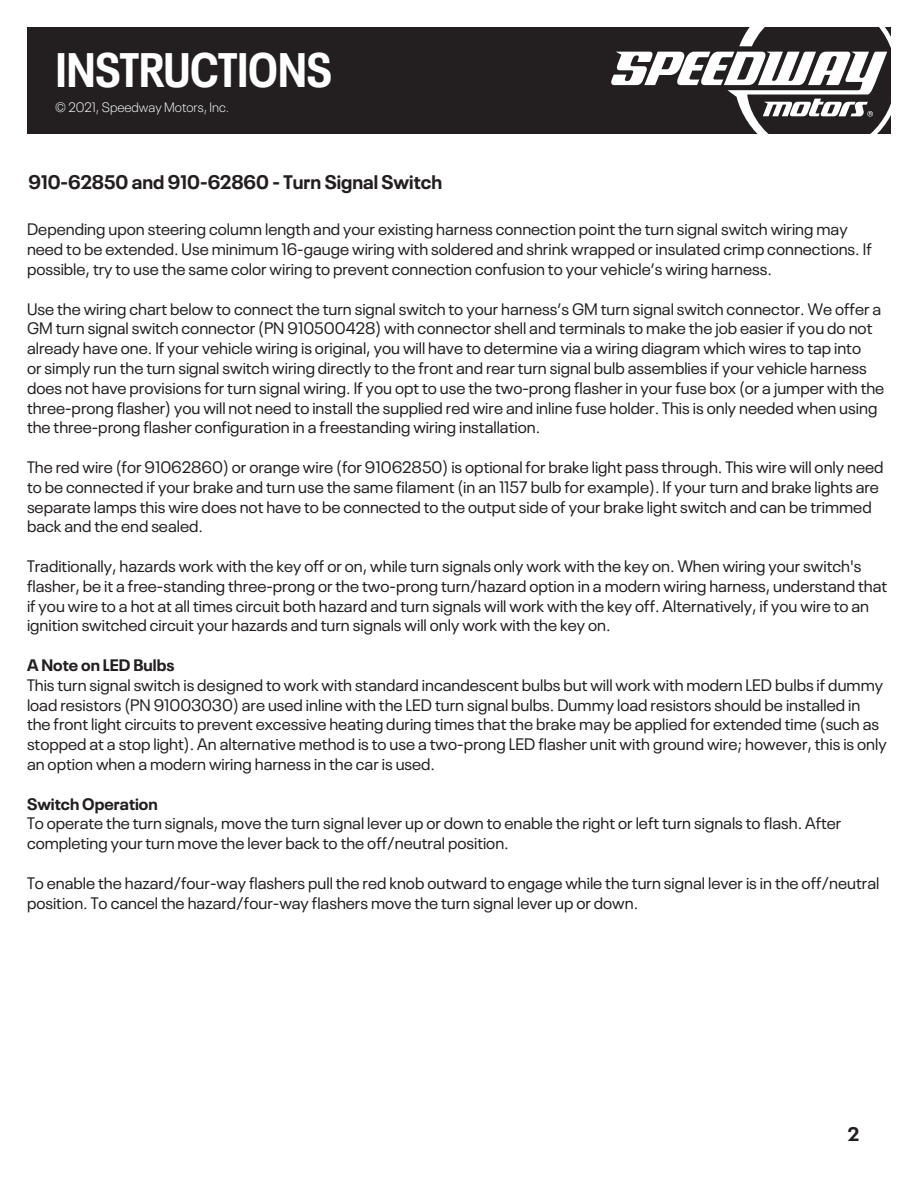
<style>
.page{position:relative;width:918px;height:1188px;background:#fff}
.page>*{position:absolute;margin:0;border:0;box-sizing:border-box;transform-origin:0 0}
.t1{font:700 condensed 48px "Neue Plak";color:#fff}
._255_BODY_TEXT{font:700 19.5px "Neue Plak";color:#231f20}
.List_Paragraph{font:16.5px/19.8px "Neue Plak";color:#231f20}
.List_Paragraph-2{font:700 16.5px "Neue Plak";color:#231f20}
.t2{font:300 13.5px "Neue Plak";color:#fff}
</style>
<div class="page">
<div style="left:27px;top:27px;width:864px;height:107px;background:#231f20"></div>
<svg style="left:611px;top:27px;width:280px;height:107px"></svg>
<h1 class="t1" style="left:56px;top:34px;width:277px">INSTRUCTIONS</h1>
<p class="t2" style="left:55px;top:97px;width:176px">© 2021, Speedway Motors, Inc.</p>
<p class="_255_BODY_TEXT" style="left:29px;top:166px;width:415px">910-62850 and 910-62860 - Turn Signal Switch</p>
<p class="List_Paragraph" style="left:27px;top:218px;width:846px">Depending upon steering column length and your existing harness connection point the turn signal switch wiring may need to be extended. Use minimum 16-gauge wiring with soldered and shrink wrapped or insulated crimp connections. If possible, try to use the same color wiring to prevent connection confusion to your vehicle’s wiring harness.</p>
<p class="List_Paragraph" style="left:27px;top:297px;width:859px">Use the wiring chart below to connect the turn signal switch to your harness’s GM turn signal switch connector. We offer a GM turn signal switch connector (PN 910500428) with connector shell and terminals to make the job easier if you do not already have one. If your vehicle wiring is original, you will have to determine via a wiring diagram which wires to tap into<br>or simply run the turn signal switch wiring directly to the front and rear turn signal bulb assemblies if your vehicle harness does not have provisions for turn signal wiring. If you opt to use the two-prong flasher in your fuse box (or a jumper with the three-prong flasher) you will not need to install the supplied red wire and inline fuse holder. This is only needed when using the three-prong flasher configuration in a freestanding wiring installation.</p>
<p class="List_Paragraph" style="left:27px;top:456px;width:858px">The red wire (for 91062860) or orange wire (for 91062850) is optional for brake light pass through. This wire will only need to be connected if your brake and turn use the same filament (in an 1157 bulb for example). If your turn and brake lights are separate lamps this wire does not have to be connected to the output side of your brake light switch and can be trimmed back and the end sealed.</p>
<p class="List_Paragraph" style="left:27px;top:555px;width:862px">Traditionally, hazards work with the key off or on, while turn signals only work with the key on. When wiring your switch's flasher, be it a free-standing three-prong or the two-prong turn/hazard option in a modern wiring harness, understand that if you wire to a hot at all times circuit both hazard and turn signals will work with the key off. Alternatively, if you wire to an ignition switched circuit your hazards and turn signals will only work with the key on.</p>
<p class="List_Paragraph-2" style="left:27px;top:652px;width:149px">A Note on LED Bulbs</p>
<p class="List_Paragraph" style="left:27px;top:673px;width:861px">This turn signal switch is designed to work with standard incandescent bulbs but will work with modern LED bulbs if dummy load resistors (PN 91003030) are used inline with the LED turn signal bulbs. Dummy load resistors should be installed in the front light circuits to prevent excessive heating during times that the brake may be applied for extended time (such as stopped at a stop light). An alternative method is to use a two-prong LED flasher unit with ground wire; however, this is only an option when a modern wiring harness in the car is used.</p>
<p class="List_Paragraph-2" style="left:27px;top:790px;width:132px">Switch Operation</p>
<p class="List_Paragraph" style="left:27px;top:812px;width:816px">To operate the turn signals, move the turn signal lever up or down to enable the right or left turn signals to flash. After completing your turn move the lever back to the off/neutral position.</p>
<p class="List_Paragraph" style="left:27px;top:871px;width:854px">To enable the hazard/four-way flashers pull the red knob outward to engage while the turn signal lever is in the off/neutral position. To cancel the hazard/four-way flashers move the turn signal lever up or down.</p>
<p class="_255_BODY_TEXT" style="left:848px;top:1118px;width:13px">2</p>
</div>
